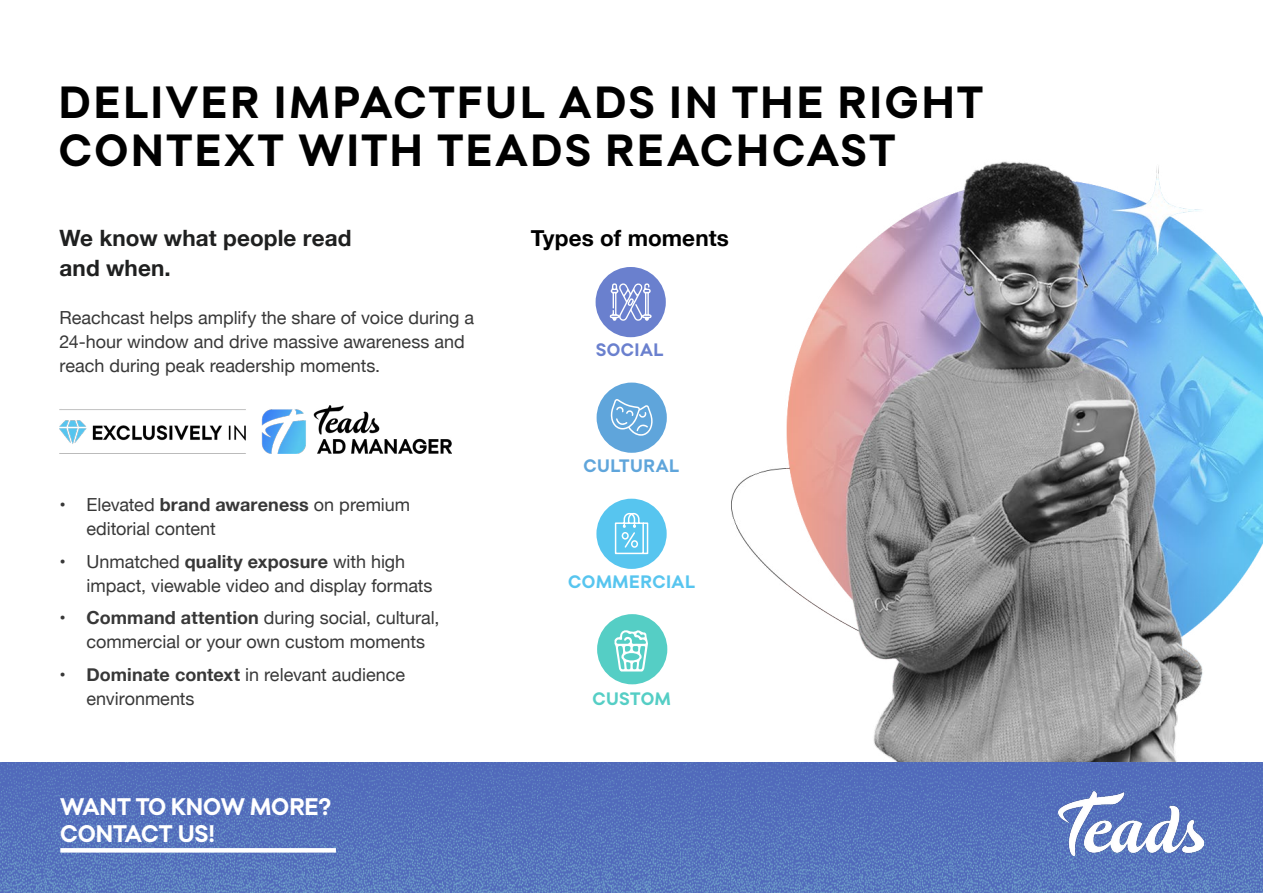
<style>
.page{position:relative;width:1263px;height:893px;background:#fff}
.page>*{position:absolute;margin:0;border:0;box-sizing:border-box;transform-origin:0 0}
.t1{font:700 45px/48px "Soin Sans Pro";letter-spacing:.06em;color:#000}
.t2{font:700 24px/27px "Soin Sans Pro";color:#fff}
.t3{font:700 22.5px/30px "Helvetica Neue";letter-spacing:.005em;color:#1f2020}
.t4{font:700 22.5px "Helvetica Neue";letter-spacing:.005em;color:#000}
.t5{font:18px/24px "Helvetica Neue";color:#383838}
.t6{font:700 18px "Soin Sans Pro";letter-spacing:.025em;color:#57c5ef}
.t7{font:700 18px "Soin Sans Pro";letter-spacing:.025em;color:#5fa5db}
.t8{font:700 18px "Soin Sans Pro";letter-spacing:.025em;color:#6a80ce}
.t9{font:700 18px "Soin Sans Pro";letter-spacing:.025em;color:#55cec5}
.s1{font-weight:700}
</style>
<div class="page">
<img style="left:60px;top:405px;width:391px;height:48px">
<div style="left:596px;top:267px;width:70px;height:70px;background:#6a80ce;border-radius:50%"></div>
<div style="left:597px;top:383px;width:70px;height:70px;background:#5fa5db;border-radius:50%"></div>
<div style="left:596px;top:499px;width:71px;height:70px;background:#57c5ef;border-radius:50%"></div>
<div style="left:597px;top:614px;width:70px;height:70px;background:#55cec5;border-radius:50%"></div>
<svg style="left:610px;top:399px;width:43px;height:37px"></svg>
<svg style="left:614px;top:630px;width:34px;height:41px"></svg>
<svg style="left:610px;top:283px;width:42px;height:38px"></svg>
<svg style="left:614px;top:512px;width:35px;height:43px"></svg>
<img style="left:731px;top:161px;width:532px;height:601px">
<img style="left:0;top:762px;width:1263px;height:131px">
<img style="left:1058px;top:791px;width:145px;height:65px">
<div style="left:60px;top:848px;width:276px;height:5px;background:#fff"></div>
<h1 class="t1" style="left:59px;top:79px;width:926px">DELIVER IMPACTFUL ADS IN THE RIGHT<br>CONTEXT WITH TEADS REACHCAST</h1>
<p class="t3" style="left:60px;top:224px;width:293px">We know what people read and when.</p>
<p class="t5" style="left:60px;top:307px;width:416px">Reachcast helps amplify the share of voice during a<br>24-hour window and drive massive awareness and reach during peak readership moments.</p>
<p class="t5" style="left:87px;top:494px;width:325px;text-indent:-27px">• Elevated <span class="s1">brand awareness</span> on premium editorial content</p>
<p class="t5" style="left:87px;top:550px;width:347px;text-indent:-27px">• Unmatched <span class="s1">quality exposure</span> with high impact, viewable video and display formats</p>
<p class="t5" style="left:87px;top:607px;width:355px;text-indent:-27px"><span class="s1">• Command attention</span> during social, cultural, commercial or your own custom moments</p>
<p class="t5" style="left:87px;top:663px;width:320px;text-indent:-27px"><span class="s1">• Dominate context</span> in relevant audience environments</p>
<h2 class="t2" style="left:60px;top:793px;width:272px">WANT TO KNOW MORE?<br>CONTACT US!</h2>
<p class="t4" style="left:531px;top:221px;width:200px">Types of moments</p>
<p class="t8" style="left:596px;top:339px;width:69px">SOCIAL</p>
<p class="t7" style="left:583px;top:455px;width:97px">CULTURAL</p>
<p class="t6" style="left:568px;top:570px;width:128px">COMMERCIAL</p>
<p class="t9" style="left:592px;top:688px;width:80px">CUSTOM</p>
</div>
